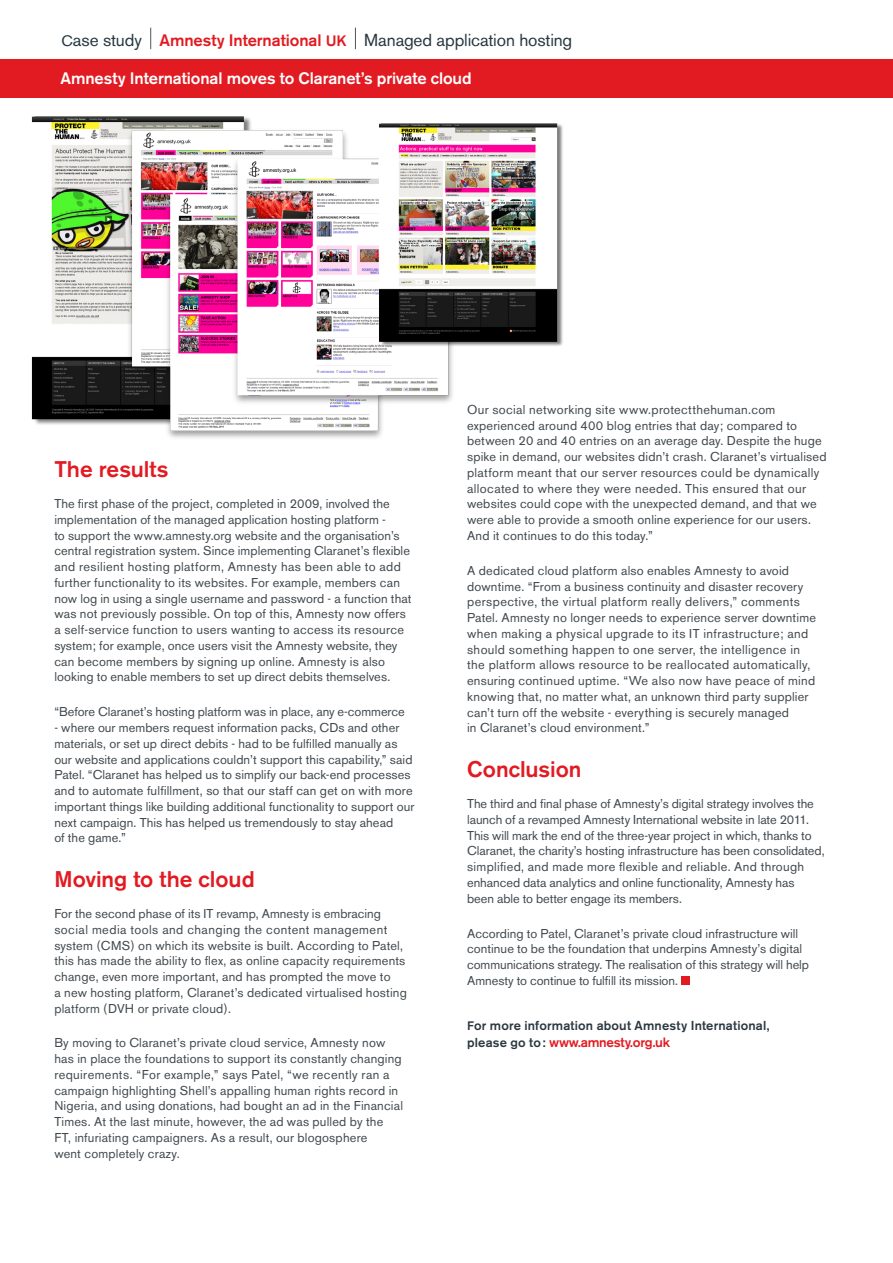
<style>
.page{position:relative;width:893px;height:1263px;background:#fff}
.page>*{position:absolute;margin:0;border:0;box-sizing:border-box;transform-origin:0 0}
.Text{font:500 22.5px "Akzidenz Grotesk BQ";color:#e21a21}
.Text_intro{font:17.25px "Akzidenz Grotesk BQ";letter-spacing:-.005em;color:#27373f}
.Long_title{font:500 16.5px "Akzidenz Grotesk BQ";letter-spacing:-.005em;color:#fff}
.Text-2{font:500 13.5px "Akzidenz Grotesk BQ";letter-spacing:-.02em;color:#e21a21}
.Text-3{font:500 12.9px "Akzidenz Grotesk BQ";letter-spacing:.015em;color:#2c3840}
.Text-4{font:12.75px/15.8px "Akzidenz Grotesk BQ";letter-spacing:.015em;color:#41494e}
.Text-5{font:12.75px/15.8px "Akzidenz Grotesk BQ";letter-spacing:-.005em;color:#41494e}
.s1{font-size:15px}
.s2{font-weight:500;font-size:16.5px;color:#e21a21}
.s3{font-weight:500;font-size:15px;color:#e21a21}
.s4{font-size:12.15px}
.s5{font-size:12.9px;color:#2c3840}
</style>
<div class="page">
<div style="left:681px;top:977px;width:8px;height:8px;background:#e21a21"></div>
<div style="left:0;top:60px;width:893px;height:38px;background:#e21a21"></div>
<img style="left:31px;top:116px;width:71px;height:309px">
<img style="left:102px;top:116px;width:351px;height:322px">
<img style="left:374px;top:116px;width:189px;height:239px">
<svg style="left:150px;top:28px;width:1px;height:21px"></svg>
<svg style="left:355px;top:28px;width:1px;height:21px"></svg>
<p class="Text_intro" style="left:62px;top:30px;width:512px"><span class="s1">C</span>ase study <span class="s2">Amnesty International</span> <span class="s3">UK</span> Managed application hosting</p>
<p class="Long_title" style="left:60px;top:68px;width:413px">Amnesty International moves to Claranet’s private cloud</p>
<p class="Text" style="left:54px;top:456px;width:116px">The results</p>
<p class="Text-4" style="left:54px;top:496px;width:359px">The first phase of the project, completed in 2009, involved the implementation of the managed application hosting platform -<br>to support the www.amnesty.org website and the organisation’s central registration system. Since implementing Claranet’s flexible and resilient hosting platform, Amnesty has been able to add further functionality to its websites. For example, members can now log in using a single username and password - a function that was not previously possible. On top of this, Amnesty now offers a self-service function to users wanting to access its resource system; for example, once users visit the Amnesty website, they can become members by signing up online. Amnesty is also looking to enable members to set up direct debits themselves.</p>
<p class="Text-5" style="left:54px;top:704px;width:352px">“Before Claranet’s hosting platform was in place, any e-commerce</p>
<p class="Text-4" style="left:54px;top:720px;width:362px">- where our members request information packs, CDs and other materials, or set up direct debits - had to be fulfilled manually as our website and applications couldn’t support this capability,” said Patel. “Claranet has helped us to simplify our back-end processes and to automate fulfillment, so that our staff can get on with more important things like building additional functionality to support our next campaign. This has helped us tremendously to stay ahead<br>of the game.”</p>
<p class="Text" style="left:54px;top:866px;width:202px">Moving to the cloud</p>
<p class="Text-4" style="left:54px;top:906px;width:354px">For the second phase of its IT revamp, Amnesty is embracing social media tools and changing the content management system (CMS) on which its website is built. According to Patel, this has made the ability to flex, as online capacity requirements change, even more important, and has prompted the move to<br>a new hosting platform, Claranet’s dedicated virtualised hosting platform (DVH or private cloud).</p>
<p class="Text-4" style="left:54px;top:1035px;width:350px">By moving to Claranet’s private cloud service, Amnesty now has in place the foundations to support its constantly changing requirements. “For example,” says Patel, “we recently ran a campaign highlighting Shell’s appalling human rights record in Nigeria, and using donations, had bought an ad in the Financial Times. At the last minute, however, the ad was pulled by the FT, infuriating campaigners. As a result, our blogosphere<br>went completely crazy.</p>
<p class="Text-4" style="left:467px;top:402px;width:361px">Our social networking site www.protectthehuman.com experienced around 400 blog entries that day; compared to between 20 and 40 entries on an average day. Despite the huge spike in demand, our websites didn’t crash. Claranet’s virtualised platform meant that our server resources could be dynamically allocated to where they were needed. This ensured that our websites could cope with the unexpected demand, and that we were able to provide a smooth online experience for our users.<br>And it continues to do this today.”</p>
<p class="Text-4" style="left:467px;top:562px;width:350px">A dedicated cloud platform also enables Amnesty to avoid downtime. “From a business continuity and disaster recovery perspective, the virtual platform really delivers,” comments Patel. Amnesty no longer needs to experience server downtime when making a physical upgrade to its IT infrastructure; and should something happen to one server, the intelligence in the platform allows resource to be reallocated automatically, ensuring continued uptime. “We also now have peace of mind knowing that, no matter what, an unknown third party supplier can’t turn off the website - everything is securely managed<br>in Claranet’s cloud environment.”</p>
<p class="Text" style="left:467px;top:756px;width:116px">Conclusion</p>
<p class="Text-5" style="left:467px;top:796px;width:359px">The third and final phase of Amnesty’s digital strategy involves the launch of a revamped Amnesty International website in late 2011.<br>This will mark the end of the three-year project in which, thanks to Claranet, the charity’s hosting infrastructure has been consolidated, simplified, and made more flexible and reliable. And through enhanced data analytics and online functionality, Amnesty has been able to better engage its members.</p>
<p class="Text-4" style="left:467px;top:925px;width:343px">According to Patel, Claranet’s private cloud infrastructure will continue to be the foundation that underpins Amnesty’s digital communications strategy. The realisation of this strategy will help Amnesty to continue to fulfill its mission.</p>
<p class="Text-3" style="left:467px;top:1018px;width:304px"><span class="s4">F</span>or more information about Amnesty International,</p>
<p class="Text-2" style="left:467px;top:1034px;width:204px"><span class="s5">please go to :</span> www.amnesty.org.uk</p>
</div>
